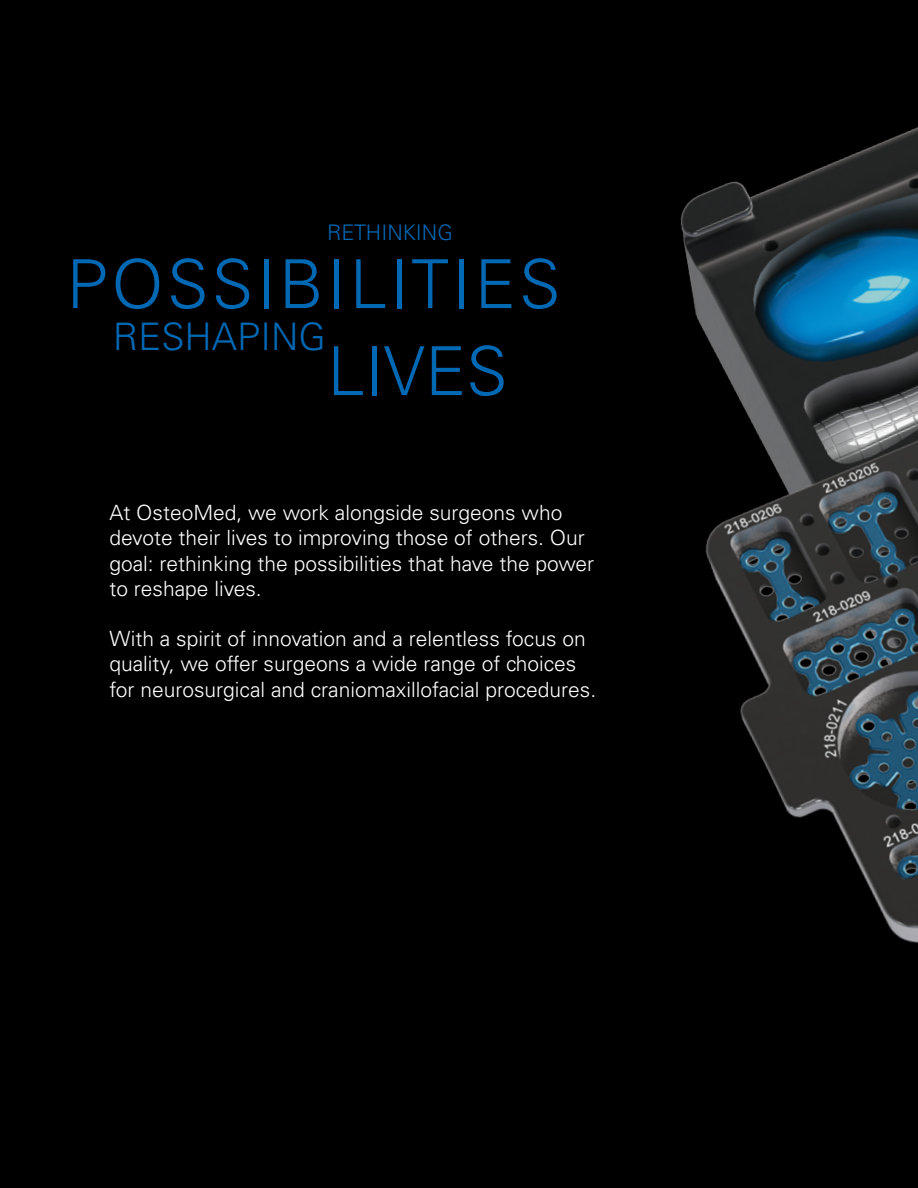
<style>
.page{position:relative;width:918px;height:1188px;background:#000001}
.page>*{position:absolute;margin:0;border:0;box-sizing:border-box;transform-origin:0 0}
.t1{font:300 67.65px/87px "Univers LT Std";letter-spacing:.05em;color:#0168b3}
.t2{font:300 37.95px "Univers LT Std";color:#0168b3}
.t3{font:300 21.45px "Univers LT Std";color:#0168b3}
.t4{font:300 21px/25.2px "Univers LT Std";color:#fff}
</style>
<div class="page">
<img style="left:680px;top:127px;width:238px;height:816px">
<p class="t3" style="left:327px;top:220px;width:127px">RETHINKING</p>
<h1 class="t1" style="left:327px;top:241px;width:235px;text-indent:-261px">POSSIBILITIES<br>LIVES</h1>
<h2 class="t2" style="left:113px;top:313px;width:214px">RESHAPING</h2>
<p class="t4" style="left:109px;top:500px;width:486px">At OsteoMed, we work alongside surgeons who devote their lives to improving those of others. Our goal: rethinking the possibilities that have the power to reshape lives.</p>
<p class="t4" style="left:109px;top:626px;width:488px">With a spirit of innovation and a relentless focus on quality, we offer surgeons a wide range of choices for neurosurgical and craniomaxillofacial procedures.</p>
</div>
